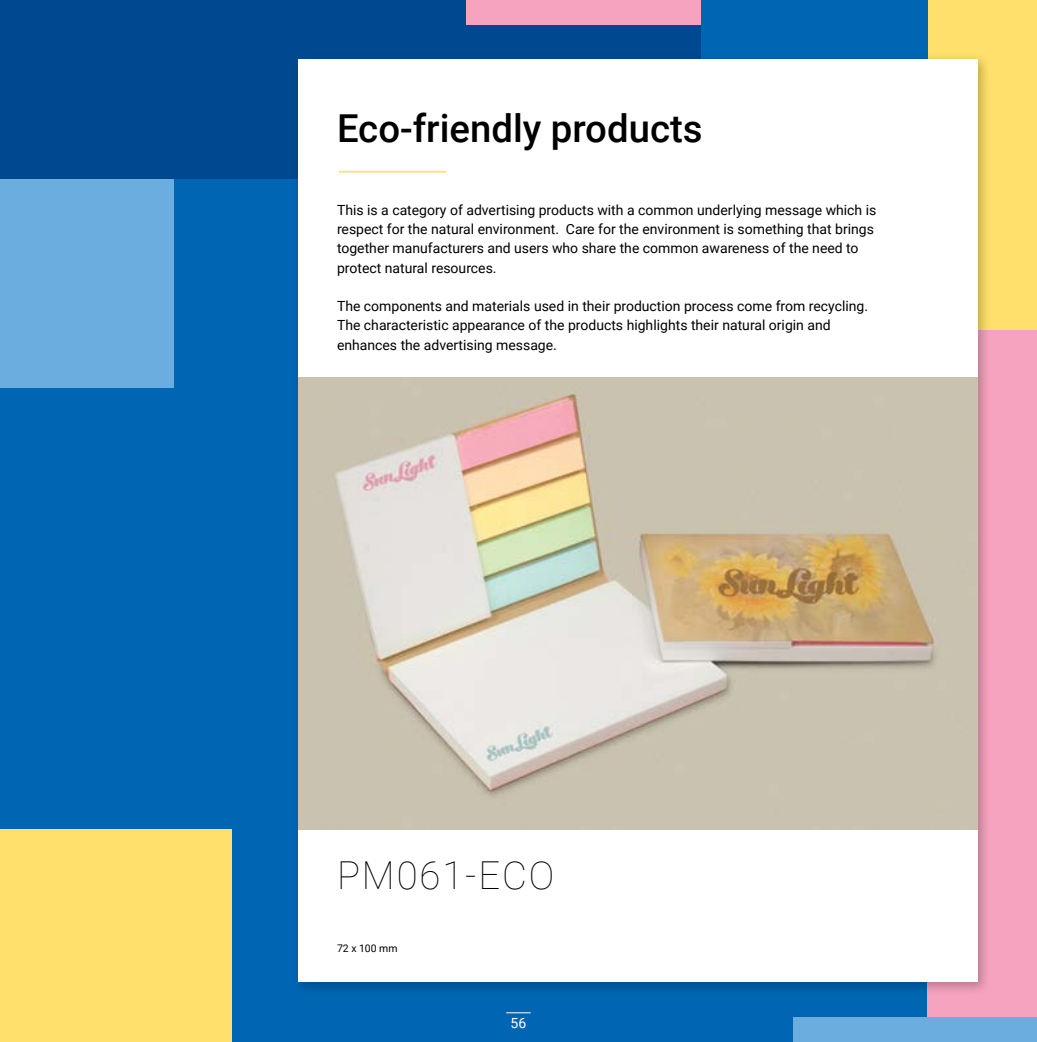
<style>
.page{position:relative;width:1037px;height:1042px;background:#0066b3}
.page>*{position:absolute;margin:0;border:0;box-sizing:border-box;transform-origin:0 0}
.t1{font:500 38.5px "Roboto";color:#000}
.t2{font:100 38.5px "Roboto";letter-spacing:.05em;color:#000}
.t3{font:14px/19.2px "Roboto";color:#000}
.t4{font:14px "Roboto";color:#fff}
.t5{font:10.5px "Roboto";color:#000}
</style>
<div class="page">
<div style="left:0;top:0;width:701px;height:179px;background:#004990"></div>
<div style="left:927px;top:330px;width:110px;height:712px;background:#f6a3bf"></div>
<div style="left:0;top:829px;width:231px;height:213px;background:#ffe06c"></div>
<div style="left:466px;top:0;width:235px;height:25px;background:#f6a3bf"></div>
<div style="left:792px;top:1017px;width:245px;height:25px;background:#6caddf"></div>
<div style="left:0;top:179px;width:174px;height:208px;background:#6caddf"></div>
<div style="left:927px;top:0;width:110px;height:330px;background:#ffe06c"></div>
<svg style="left:506px;top:1012px;width:25px;height:1px"></svg>
<div style="left:292px;top:53px;width:698px;height:942px;background:#000;opacity:.25"></div>
<div style="left:298px;top:60px;width:679px;height:922px;background:#fff"></div>
<img style="left:298px;top:377px;width:679px;height:452px">
<hr style="left:339px;top:171px;width:107px;height:2px;background:#ffe06c">
<h1 class="t1" style="left:337px;top:101px;width:367px">Eco-friendly products</h1>
<p class="t3" style="left:337px;top:200px;width:541px">This is a category of advertising products with a common underlying message which is respect for the natural environment. Care for the environment is something that brings together manufacturers and users who share the common awareness of the need to protect natural resources.</p>
<p class="t3" style="left:337px;top:296px;width:533px">The components and materials used in their production process come from recycling.<br>The characteristic appearance of the products highlights their natural origin and enhances the advertising message.</p>
<h1 class="t2" style="left:337px;top:848px;width:219px">PM061-ECO</h1>
<p class="t5" style="left:337px;top:940px;width:62px">72 x 100 mm</p>
<p class="t4" style="left:511px;top:1013px;width:17px">56</p>
</div>
